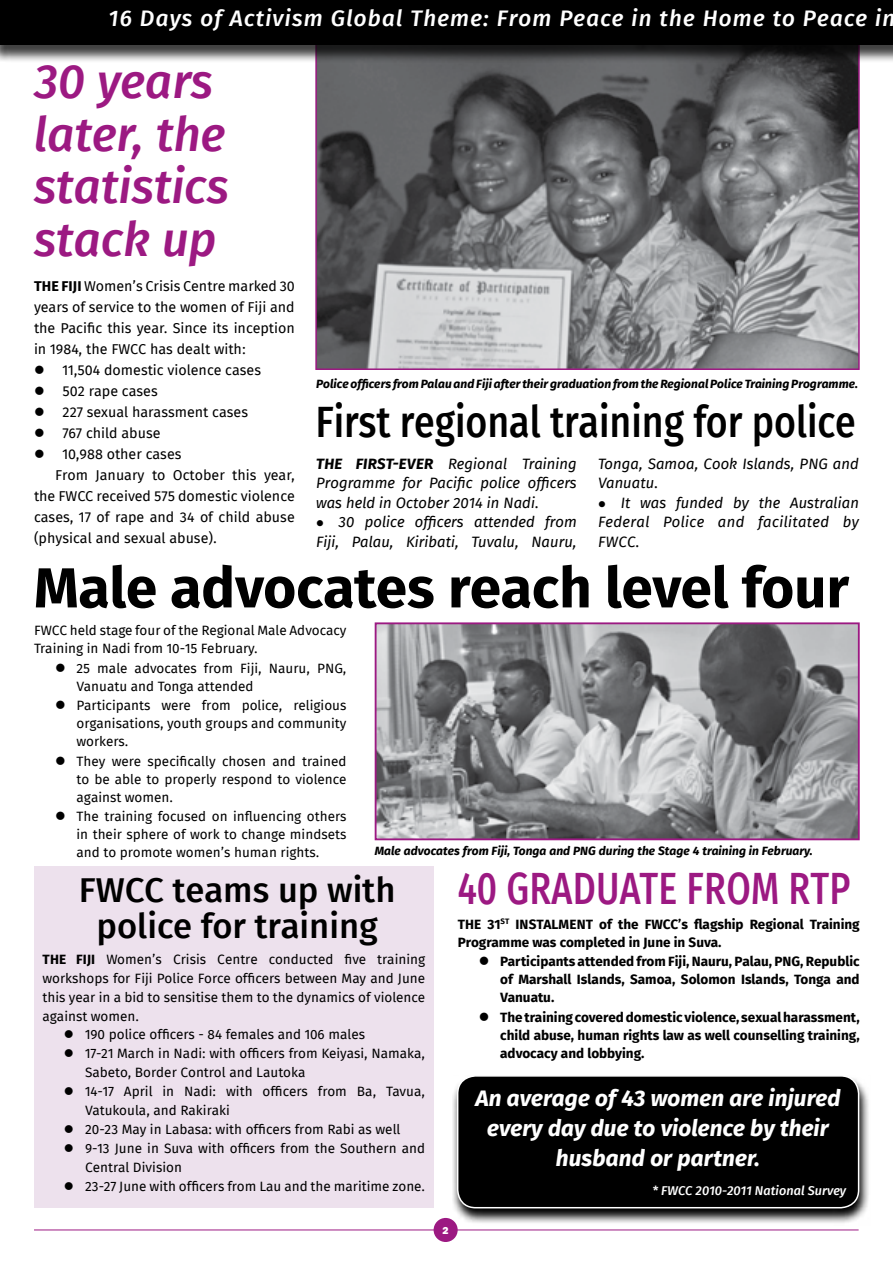
<style>
.page{position:relative;width:893px;height:1263px;background:#fff}
.page>*{position:absolute;margin:0;border:0;box-sizing:border-box;transform-origin:0 0}
.t1{font:700 56.4px "Fira Sans";color:#000}
.t2{font:italic 500 47.85px/52.5px "Fira Sans";color:#9c1982}
.t3{font:500 45.3px "Fira Sans";letter-spacing:.01em;color:#9c1982;scale:.78 1}
.t4{font:500 43.95px "Fira Sans";color:#000;scale:.85 1}
.t5{font:500 34.5px/36px "Fira Sans";color:#000;text-align:center}
.t6{font:italic 700 22.5px/30px "Fira Sans";color:#fff;text-align:center}
.t7{font:italic 500 22.5px "Fira Sans";letter-spacing:.05em;color:#fff}
.t8{font:italic 15px/19.5px "Fira Sans";color:#000;text-align:justify}
.t9{font:14.25px/21px "Fira Sans";color:#000;text-align:justify}
.t10{font:13.5px/18px "Fira Sans";color:#000}
.t11{font:700 13.5px/18px "Fira Sans";color:#000;text-align:justify}
.t12{font:italic 500 12.75px "Fira Sans";color:#fff}
.t13{font:italic 700 12px "Fira Sans";color:#000}
.t14{font:800 10.5px "Franklin Gothic";color:#fff}
.s1{font-weight:700}
</style>
<div class="page">
<hr style="left:34px;top:1229px;width:825px;height:1px;background:#9c1982">
<div style="left:434px;top:1218px;width:24px;height:24px;background:#9c1982;border-radius:50%"></div>
<img style="left:318px;top:63px;width:539px;height:304px">
<div style="left:0;top:0;width:893px;height:63px;background:#000;opacity:.75"></div>
<div style="left:0;top:0;width:893px;height:44px;background:#000"></div>
<img style="left:378px;top:625px;width:479px;height:212px">
<div style="left:375px;top:622px;width:485px;height:218px;border:2px solid #9c1982"></div>
<svg style="left:452px;top:1079px;width:417px;height:146px"></svg>
<div style="left:458px;top:1076px;width:401px;height:132px;background:#000;border-radius:18px"></div>
<div style="left:457px;top:1075px;width:402px;height:133px;border:2px solid #fff;border-radius:18px"></div>
<div style="left:34px;top:866px;width:400px;height:342px;background:#ede1ed"></div>
<h3 class="t7" style="left:109px;top:3px;width:788px">16 Days of Activism Global Theme: From Peace in the Home to Peace in</h3>
<h2 class="t2" style="left:34px;top:59px;width:197px">30 years later, the statistics stack up</h2>
<p class="t9" style="left:34px;top:276px;width:262px"><span class="s1">THE FIJI</span> Women’s Crisis Centre marked 30 years of service to the women of Fiji and the Pacific this year. Since its inception in 1984, the FWCC has dealt with:</p>
<p class="t9" style="left:34px;top:360px;width:229px">● 11,504 domestic violence cases</p>
<p class="t9" style="left:34px;top:381px;width:125px">● 502 rape cases</p>
<p class="t9" style="left:34px;top:402px;width:216px">● 227 sexual harassment cases</p>
<p class="t9" style="left:34px;top:423px;width:128px">● 767 child abuse</p>
<p class="t9" style="left:34px;top:444px;width:149px">● 10,988 other cases</p>
<p class="t9" style="left:55px;top:465px;width:241px">From January to October this year,</p>
<p class="t9" style="left:34px;top:486px;width:262px">the FWCC received 575 domestic violence</p>
<p class="t9" style="left:34px;top:507px;width:262px">cases, 17 of rape and 34 of child abuse</p>
<p class="t9" style="left:34px;top:528px;width:184px">(physical and sexual abuse).</p>
<p class="t13" style="left:316px;top:376px;width:544px">Police officers from Palau and Fiji after their graduation from the Regional Police Training Programme.</p>
<h3 class="t4" style="left:315px;top:391px;width:637px">First regional training for police</h3>
<p class="t8" style="left:316px;top:455px;width:262px"><span class="s1">THE FIRST-EVER</span> Regional Training Programme for Pacific police officers was held in October 2014 in Nadi.</p>
<p class="t8" style="left:316px;top:513px;width:262px">● 30 police officers attended from<br>Fiji, Palau, Kiribati, Tuvalu, Nauru,</p>
<p class="t8" style="left:598px;top:455px;width:262px">Tonga, Samoa, Cook Islands, PNG and<br>Vanuatu.</p>
<p class="t8" style="left:598px;top:494px;width:262px">● It was funded by the Australian Federal Police and facilitated by FWCC.</p>
<h1 class="t1" style="left:34px;top:548px;width:816px">Male advocates reach level four</h1>
<p class="t10" style="left:34px;top:622px;width:314px">FWCC held stage four of the Regional Male Advocacy<br>Training in Nadi from 10-15 February.</p>
<p class="t10" style="left:77px;top:660px;width:272px;text-indent:-21px">● 25 male advocates from Fiji, Nauru, PNG,<br>Vanuatu and Tonga attended</p>
<p class="t10" style="left:77px;top:697px;width:272px;text-align:justify;text-indent:-21px">● Participants were from police, religious organisations, youth groups and community workers.</p>
<p class="t10" style="left:77px;top:753px;width:272px;text-align:justify;text-indent:-21px">● They were specifically chosen and trained to be able to properly respond to violence against women.</p>
<p class="t10" style="left:77px;top:808px;width:272px;text-align:justify;text-indent:-21px">● The training focused on influencing others in their sphere of work to change mindsets and to promote women’s human rights.</p>
<p class="t13" style="left:375px;top:843px;width:440px">Male advocates from Fiji, Tonga and PNG during the Stage 4 training in February.</p>
<h3 class="t5" style="left:79px;top:874px;width:318px">FWCC teams up with police for training</h3>
<p class="t10" style="left:43px;top:951px;width:384px;line-height:18.9px;text-align:justify"><span class="s1">THE FIJI</span> Women’s Crisis Centre conducted five training workshops for Fiji Police Force officers between May and June this year in a bid to sensitise them to the dynamics of violence against women.</p>
<p class="t10" style="left:64px;top:1027px;width:303px">● 190 police officers - 84 females and 106 males</p>
<p class="t10" style="left:85px;top:1045px;width:342px;line-height:18.9px;text-indent:-21px">● 17-21 March in Nadi: with officers from Keiyasi, Namaka,<br>Sabeto, Border Control and Lautoka</p>
<p class="t10" style="left:85px;top:1083px;width:342px;line-height:18.9px;text-indent:-21px">● 14-17 April in Nadi: with officers from Ba, Tavua,<br>Vatukoula, and Rakiraki</p>
<p class="t10" style="left:64px;top:1121px;width:338px">● 20-23 May in Labasa: with officers from Rabi as well</p>
<p class="t10" style="left:85px;top:1140px;width:342px;line-height:18.9px;text-indent:-21px">● 9-13 June in Suva with officers from the Southern and<br>Central Division</p>
<p class="t10" style="left:64px;top:1178px;width:363px">● 23-27 June with officers from Lau and the maritime zone.</p>
<h3 class="t3" style="left:458px;top:857px;width:505px">40 GRADUATE FROM RTP</h3>
<p class="t11" style="left:458px;top:916px;width:404px">THE 31<sup>ST</sup> INSTALMENT of the FWCC’s flagship Regional Training<br>Programme was completed in June in Suva.</p>
<p class="t11" style="left:500px;top:953px;width:361px;text-indent:-21px">● Participants attended from Fiji, Nauru, Palau, PNG, Republic of Marshall Islands, Samoa, Solomon Islands, Tonga and Vanuatu.</p>
<p class="t11" style="left:500px;top:1009px;width:361px;text-indent:-21px">● The training covered domestic violence, sexual harassment, child abuse, human rights law as well counselling training, advocacy and lobbying.</p>
<h3 class="t6" style="left:475px;top:1085px;width:367px">An average of 43 women are injured every day due to violence by their husband or partner.</h3>
<p class="t12" style="left:652px;top:1182px;width:195px">* FWCC 2010-2011 National Survey</p>
<p class="t14" style="left:442px;top:1223px;width:8px">2</p>
</div>
